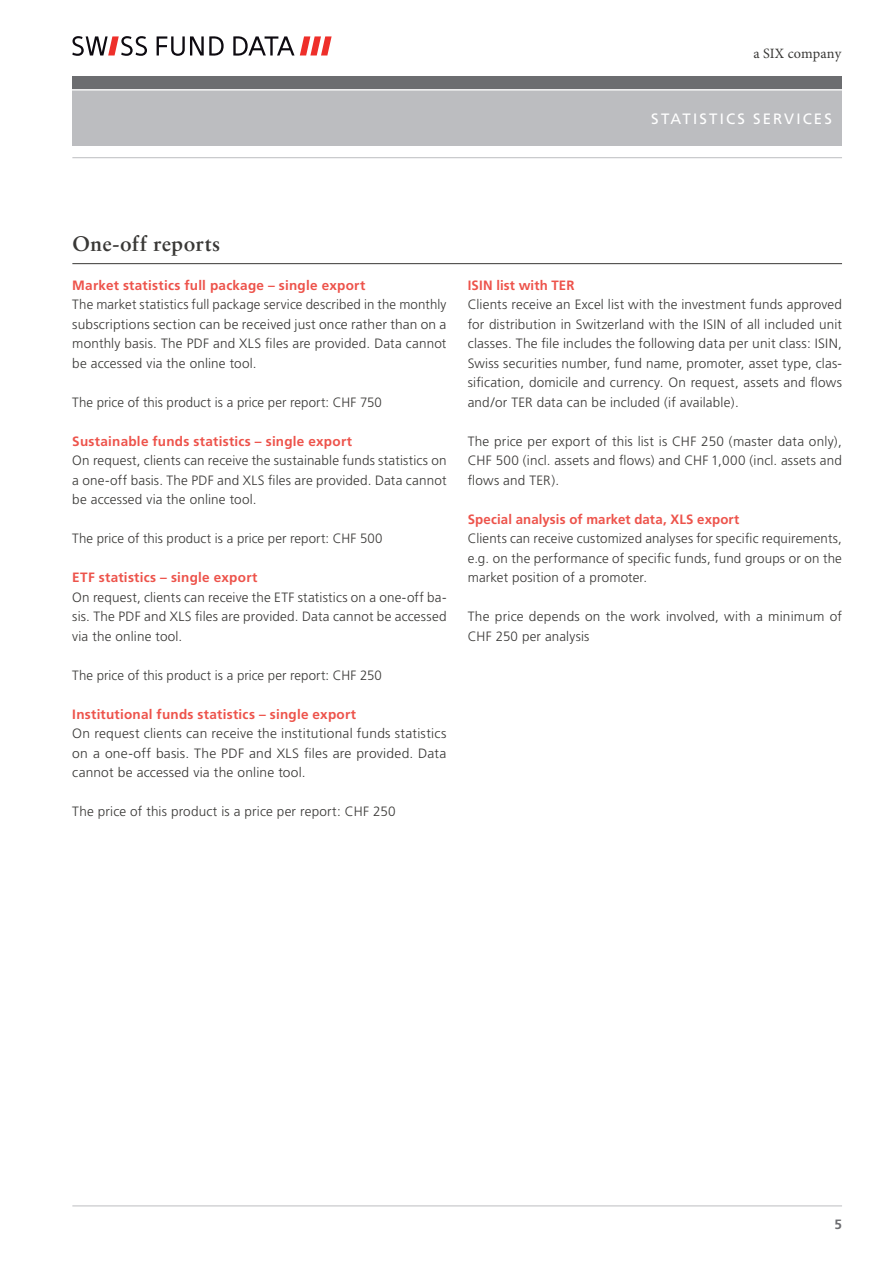
<style>
.page{position:relative;width:893px;height:1263px;background:#fff}
.page>*{position:absolute;margin:0;border:0;box-sizing:border-box;transform-origin:0 0}
.t1{font:700 21px "Sabon";letter-spacing:.02em;color:#393836}
.t2{font:15px "Frutiger";letter-spacing:.14em;color:#fff}
.t3{font:14.25px "Minion Pro";letter-spacing:.005em;color:#393836}
.t4{font:300 13.5px/19.5px "Frutiger";letter-spacing:.01em;color:#393836;text-align:justify}
.t5{font:700 13.5px "Frutiger";letter-spacing:.02em;color:#ed534b}
.t6{font:700 13.5px "Frutiger";color:#6c6d70}
</style>
<div class="page">
<div style="left:72px;top:82px;width:770px;height:64px;background:#bcbdc0"></div>
<div style="left:72px;top:77px;width:770px;height:12px;background:#6c6d70"></div>
<hr style="left:65px;top:89px;width:807px;height:1px;background:#fff">
<hr style="left:72px;top:157px;width:770px;height:1px;background:#bcbdc0">
<hr style="left:72px;top:1205px;width:770px;height:1px;background:#bcbdc0">
<svg style="left:72px;top:36px;width:75px;height:20px"></svg>
<svg style="left:157px;top:36px;width:67px;height:20px"></svg>
<svg style="left:233px;top:36px;width:99px;height:20px"></svg>
<hr style="left:72px;top:263px;width:770px;height:1px;background:#393836">
<p class="t3" style="left:753px;top:44px;width:89px">a SIX company</p>
<p class="t2" style="left:651px;top:110px;width:182px">STATISTICS SERVICES</p>
<h1 class="t1" style="left:72px;top:230px;width:150px">One-off reports</h1>
<p class="t5" style="left:72px;top:277px;width:294px">Market statistics full package – single export</p>
<p class="t4" style="left:72px;top:295px;width:376px">The market statistics full package service described in the monthly subscriptions section can be received just once rather than on a monthly basis. The PDF and XLS files are provided. Data cannot be accessed via the online tool.</p>
<p class="t4" style="left:72px;top:392px;width:311px">The price of this product is a price per report: CHF 750</p>
<p class="t5" style="left:72px;top:433px;width:281px">Sustainable funds statistics – single export</p>
<p class="t4" style="left:72px;top:451px;width:376px">On request, clients can receive the sustainable funds statistics on a one-off basis. The PDF and XLS files are provided. Data cannot be accessed via the online tool.</p>
<p class="t4" style="left:72px;top:529px;width:312px">The price of this product is a price per report: CHF 500</p>
<p class="t5" style="left:72px;top:570px;width:187px">ETF statistics – single export</p>
<p class="t4" style="left:72px;top:587px;width:376px">On request, clients can receive the ETF statistics on a one-off ba&shy;sis. The PDF and XLS files are provided. Data cannot be accessed via the online tool.</p>
<p class="t4" style="left:72px;top:665px;width:311px">The price of this product is a price per report: CHF 250</p>
<p class="t5" style="left:72px;top:706px;width:285px">Institutional funds statistics – single export</p>
<p class="t4" style="left:72px;top:724px;width:376px">On request clients can receive the institutional funds statistics on a one-off basis. The PDF and XLS files are provided. Data cannot be accessed via the online tool.</p>
<p class="t4" style="left:72px;top:802px;width:325px">The price of this product is a price per report: CHF 250</p>
<p class="t5" style="left:468px;top:277px;width:108px">ISIN list with TER</p>
<p class="t4" style="left:468px;top:295px;width:376px">Clients receive an Excel list with the investment funds approved for distribution in Switzerland with the ISIN of all included unit classes. The file includes the following data per unit class: ISIN, Swiss securities number, fund name, promoter, asset type, clas&shy;sification, domicile and currency. On request, assets and flows and/or TER data can be included (if available).</p>
<p class="t4" style="left:468px;top:431px;width:376px">The price per export of this list is CHF 250 (master data only), CHF 500 (incl. assets and flows) and CHF 1,000 (incl. assets and flows and TER).</p>
<p class="t5" style="left:468px;top:511px;width:273px">Special analysis of market data, XLS export</p>
<p class="t4" style="left:468px;top:529px;width:376px">Clients can receive customized analyses for specific requirements, e.g. on the performance of specific funds, fund groups or on the market position of a promoter.</p>
<p class="t4" style="left:468px;top:607px;width:376px">The price depends on the work involved, with a minimum of<br>CHF 250 per analysis</p>
<p class="t6" style="left:834px;top:1216px;width:9px">5</p>
</div>
